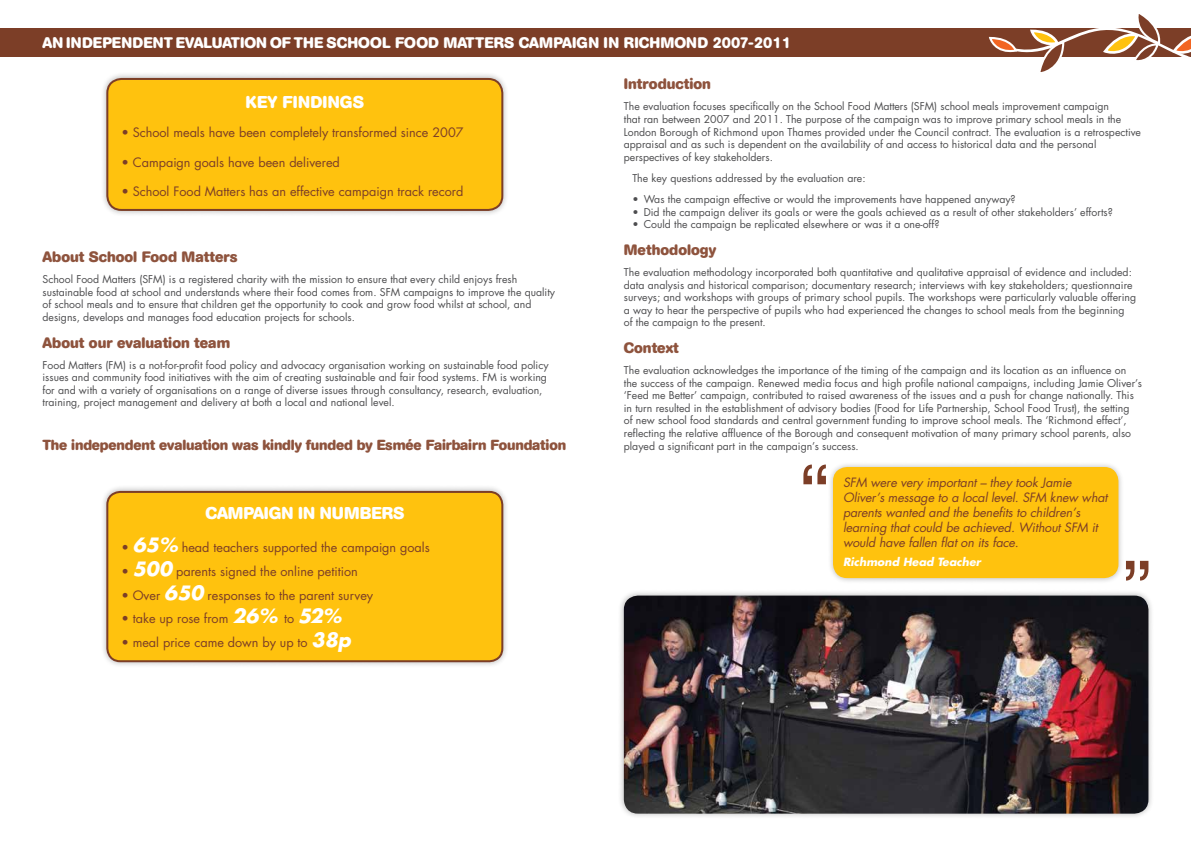
<style>
.page{position:relative;width:1191px;height:842px;background:#fff}
.page>*{position:absolute;margin:0;border:0;box-sizing:border-box;transform-origin:0 0}
.t1{font:700 17px "AG Book Rounded";letter-spacing:.005em;color:#fff}
.t2{font:700 15.2px "AG Book Rounded";color:#fff}
.t3{font:700 15px "AG Book Rounded";color:#8e533d}
.t4{font:700 14.5px "AG Book Rounded";letter-spacing:-.01em;color:#8e533d}
.t5{font:12.6px "Futura";color:#7c3e27}
.t6{font:italic 12.5px/15px "Futura";letter-spacing:-.01em;color:#7c3e27}
.t7{font:italic 700 11px "Futura";color:#fff}
.t8{font:10.5px/12.6px "Futura";color:#4d4d4f}
.s1{font-weight:700;font-style:italic;font-size:19.2px;color:#fff}
</style>
<div class="page">
<div style="left:617px;top:589px;width:537px;height:231px;background:#000;opacity:.25"></div>
<img style="left:624px;top:596px;width:524px;height:218px">
<div style="left:0;top:28px;width:1191px;height:29px;background:#7c3e27"></div>
<svg style="left:989px;top:14px;width:202px;height:58px"></svg>
<div style="left:826px;top:461px;width:298px;height:123px;background:#000;opacity:.25"></div>
<div style="left:833px;top:467px;width:285px;height:111px;background:#ffc20e;border-radius:14px"></div>
<svg style="left:803px;top:465px;width:23px;height:19px"></svg>
<svg style="left:1126px;top:561px;width:22px;height:20px"></svg>
<div style="left:100px;top:485px;width:409px;height:183px;background:#000;opacity:.25"></div>
<div style="left:107px;top:492px;width:395px;height:169px;background:#ffc20e;border-radius:13px"></div>
<div style="left:106px;top:491px;width:397px;height:171px;border:2px solid #7c3e27;border-radius:13px"></div>
<div style="left:100px;top:72px;width:409px;height:145px;background:#000;opacity:.25"></div>
<div style="left:107px;top:79px;width:395px;height:131px;background:#ffc20e;border-radius:14px"></div>
<div style="left:106px;top:78px;width:397px;height:133px;border:2px solid #7c3e27;border-radius:14px"></div>
<h2 class="t2" style="left:43px;top:34px;width:750px">AN INDEPENDENT EVALUATION OF THE SCHOOL FOOD MATTERS CAMPAIGN IN RICHMOND 2007-2011</h2>
<h1 class="t1" style="left:246px;top:92px;width:120px">KEY FINDINGS</h1>
<p class="t5" style="left:121px;top:124px;width:344px">• School meals have been completely transformed since 2007</p>
<p class="t5" style="left:121px;top:153px;width:220px">• Campaign goals have been delivered</p>
<p class="t5" style="left:121px;top:183px;width:344px">• School Food Matters has an effective campaign track record</p>
<h3 class="t3" style="left:43px;top:248px;width:196px">About School Food Matters</h3>
<p class="t8" style="left:43px;top:273px;width:514px">School Food Matters (SFM) is a registered charity with the mission to ensure that every child enjoys fresh sustainable food at school and understands where their food comes from. SFM campaigns to improve the quality of school meals and to ensure that children get the opportunity to cook and grow food whilst at school, and designs, develops and manages food education projects for schools.</p>
<h3 class="t3" style="left:43px;top:334px;width:189px">About our evaluation team</h3>
<p class="t8" style="left:43px;top:358px;width:507px">Food Matters (FM) is a not-for-profit food policy and advocacy organisation working on sustainable food policy issues and community food initiatives with the aim of creating sustainable and fair food systems. FM is working for and with a variety of organisations on a range of diverse issues through consultancy, research, evaluation, training, project management and delivery at both a local and national level.</p>
<h3 class="t4" style="left:43px;top:437px;width:525px">The independent evaluation was kindly funded by Esmée Fairbairn Foundation</h3>
<h1 class="t1" style="left:206px;top:503px;width:200px">CAMPAIGN IN NUMBERS</h1>
<p class="t5" style="left:121px;top:539px;width:310px">• <span class="s1">65%</span> head teachers supported the campaign goals</p>
<p class="t5" style="left:121px;top:563px;width:238px">• <span class="s1">500</span> parents signed the online petition</p>
<p class="t5" style="left:121px;top:586px;width:253px">• Over <span class="s1">650</span> responses to the parent survey</p>
<p class="t5" style="left:121px;top:610px;width:222px">• take up rose from <span class="s1">26%</span> to <span class="s1">52%</span></p>
<p class="t5" style="left:121px;top:634px;width:231px">• meal price came down by up to <span class="s1">38p</span></p>
<h3 class="t3" style="left:624px;top:75px;width:89px">Introduction</h3>
<p class="t8" style="left:624px;top:100px;width:519px">The evaluation focuses specifically on the School Food Matters (SFM) school meals improvement campaign<br>that ran between 2007 and 2011. The purpose of the campaign was to improve primary school meals in the London Borough of Richmond upon Thames provided under the Council contract. The evaluation is a retrospective appraisal and as such is dependent on the availability of and access to historical data and the personal perspectives of key stakeholders.</p>
<p class="t8" style="left:632px;top:172px;width:235px">The key questions addressed by the evaluation are:</p>
<p class="t8" style="left:632px;top:193px;width:385px">• Was the campaign effective or would the improvements have happened anyway?</p>
<p class="t8" style="left:632px;top:205px;width:482px">• Did the campaign deliver its goals or were the goals achieved as a result of other stakeholders’ efforts?</p>
<p class="t8" style="left:632px;top:218px;width:309px">• Could the campaign be replicated elsewhere or was it a one-off?</p>
<h3 class="t3" style="left:624px;top:241px;width:94px">Methodology</h3>
<p class="t8" style="left:624px;top:266px;width:514px">The evaluation methodology incorporated both quantitative and qualitative appraisal of evidence and included: data analysis and historical comparison; documentary research; interviews with key stakeholders; questionnaire surveys; and workshops with groups of primary school pupils. The workshops were particularly valuable offering a way to hear the perspective of pupils who had experienced the changes to school meals from the beginning<br>of the campaign to the present.</p>
<h3 class="t3" style="left:624px;top:339px;width:56px">Context</h3>
<p class="t8" style="left:624px;top:364px;width:519px">The evaluation acknowledges the importance of the timing of the campaign and its location as an influence on the success of the campaign. Renewed media focus and high profile national campaigns, including Jamie Oliver’s ‘Feed me Better’ campaign, contributed to raised awareness of the issues and a push for change nationally. This in turn resulted in the establishment of advisory bodies (Food for Life Partnership, School Food Trust), the setting<br>of new school food standards and central government funding to improve school meals. The ‘Richmond effect’, reflecting the relative affluence of the Borough and consequent motivation of many primary school parents, also played a significant part in the campaign’s success.</p>
<p class="t6" style="left:843px;top:474px;width:266px">SFM were very important – they took Jamie Oliver’s message to a local level. SFM knew what parents wanted and the benefits to children’s learning that could be achieved. Without SFM it would have fallen flat on its face.</p>
<p class="t7" style="left:843px;top:554px;width:139px">Richmond Head Teacher</p>
</div>
